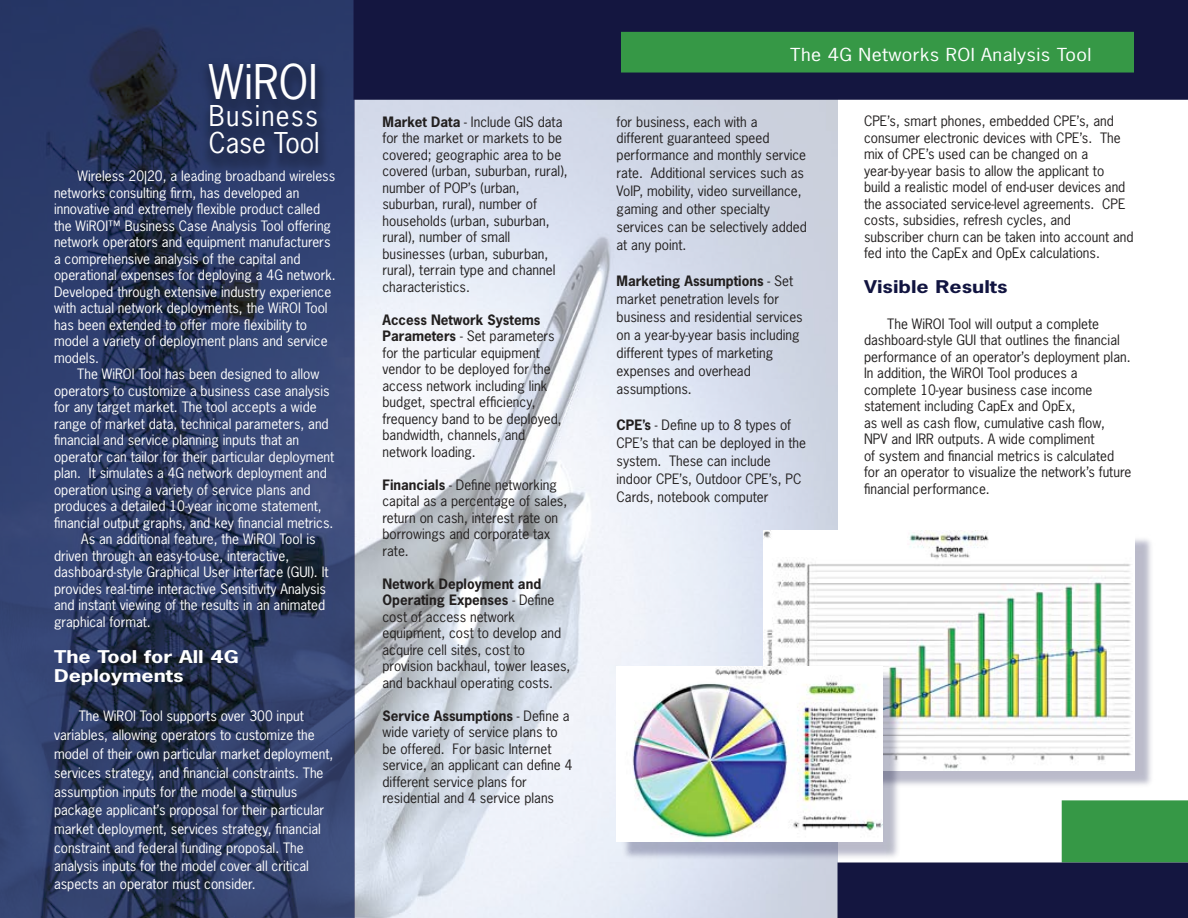
<style>
.page{position:relative;width:1188px;height:918px;background:#fff}
.page>*{position:absolute;margin:0;border:0;box-sizing:border-box;transform-origin:0 0}
.t1{font:45px "News Gothic Std";color:#fff}
.t2{font:27px/27px "News Gothic Std";letter-spacing:.045em;color:#fff}
.t3{font:16.8px "News Gothic Std";letter-spacing:.02em;color:#fff;scale:1.17 1}
.t4{font:700 16.5px/19.5px "News Gothic Std";color:#fff;scale:1.3 1}
.t5{font:700 16.5px "News Gothic Std";color:#111440;scale:1.3 1}
.t6{font:13.5px/16.5px "News Gothic Std";color:#221f1f}
.t7{font:13.5px/18.8px "News Gothic Std";color:#fff}
.s1{font-weight:700}
</style>
<div class="page">
<img style="left:355px;top:100px;width:483px;height:818px">
<div style="left:355px;top:0;width:833px;height:100px;background:#141640"></div>
<div style="left:1062px;top:800px;width:126px;height:62px;background:#369846"></div>
<div style="left:621px;top:32px;width:513px;height:41px;background:#369846"></div>
<div style="left:838px;top:862px;width:350px;height:56px;background:#141640"></div>
<svg style="left:0;top:0;width:355px;height:918px;background:#2d3b65"></svg>
<img style="left:904px;top:539px;width:247px;height:246px">
<img style="left:763px;top:530px;width:372px;height:240px">
<img style="left:620px;top:670px;width:284px;height:192px">
<img style="left:616px;top:666px;width:266px;height:175px">
<div style="left:196px;top:36px;width:137px;height:141px;background:#2a3a6a"></div>
<img style="left:204px;top:46px;width:122px;height:126px">
<p class="t1" style="left:209px;top:53px;width:110px">WiROI</p>
<p class="t2" style="left:209px;top:102px;width:112px">Business<br>Case Tool</p>
<p class="t7" style="left:78px;top:167px;width:259px">Wireless 20|20, a leading broadband wireless</p>
<p class="t7" style="left:54px;top:183px;width:247px">networks consulting firm, has developed an</p>
<p class="t7" style="left:54px;top:200px;width:268px">innovative and extremely flexible product called</p>
<p class="t7" style="left:54px;top:216px;width:279px">the WiROI™ Business Case Analysis Tool offering</p>
<p class="t7" style="left:54px;top:233px;width:278px">network operators and equipment manufacturers</p>
<p class="t7" style="left:54px;top:249px;width:248px">a comprehensive analysis of the capital and</p>
<p class="t7" style="left:54px;top:266px;width:283px">operational expenses for deploying a 4G network.</p>
<p class="t7" style="left:54px;top:282px;width:279px">Developed through extensive industry experience</p>
<p class="t7" style="left:54px;top:299px;width:275px">with actual network deployments, the WiROI Tool</p>
<p class="t7" style="left:54px;top:315px;width:255px">has been extended to offer more flexibility to</p>
<p class="t7" style="left:54px;top:332px;width:275px">model a variety of deployment plans and service</p>
<p class="t7" style="left:54px;top:348px;width:47px">models.</p>
<p class="t7" style="left:77px;top:365px;width:244px">The WiROI Tool has been designed to allow</p>
<p class="t7" style="left:54px;top:381px;width:277px">operators to customize a business case analysis</p>
<p class="t7" style="left:54px;top:398px;width:264px">for any target market. The tool accepts a wide</p>
<p class="t7" style="left:54px;top:414px;width:276px">range of market data, technical parameters, and</p>
<p class="t7" style="left:54px;top:431px;width:247px">financial and service planning inputs that an</p>
<p class="t7" style="left:54px;top:447px;width:282px">operator can tailor for their particular deployment</p>
<p class="t7" style="left:54px;top:464px;width:274px">plan. It simulates a 4G network deployment and</p>
<p class="t7" style="left:54px;top:480px;width:258px">operation using a variety of service plans and</p>
<p class="t7" style="left:54px;top:497px;width:269px">produces a detailed 10-year income statement,</p>
<p class="t7" style="left:54px;top:513px;width:281px">financial output graphs, and key financial metrics.</p>
<p class="t7" style="left:81px;top:530px;width:236px">As an additional feature, the WiROI Tool is</p>
<p class="t7" style="left:54px;top:546px;width:237px">driven through an easy-to-use, interactive,</p>
<p class="t7" style="left:54px;top:563px;width:276px">dashboard-style Graphical User Interface (GUI). It</p>
<p class="t7" style="left:54px;top:579px;width:273px">provides real-time interactive Sensitivity Analysis</p>
<p class="t7" style="left:54px;top:596px;width:273px">and instant viewing of the results in an animated</p>
<p class="t7" style="left:54px;top:612px;width:98px">graphical format.</p>
<p class="t4" style="left:54px;top:647px;width:144px">The Tool for All 4G<br>Deployments</p>
<p class="t7" style="left:54px;top:706px;width:281px;text-indent:25px">The WiROI Tool supports over 300 input variables, allowing operators to customize the model of their own particular market deployment, services strategy, and financial constraints. The assumption inputs for the model a stimulus package applicant’s proposal for their particular market deployment, services strategy, financial constraint and federal funding proposal. The analysis inputs for the model cover all critical aspects an operator must consider.</p>
<p class="t6" style="left:382px;top:113px;width:187px"><span class="s1">Market Data</span> - Include GIS data for the market or markets to be covered; geographic area to be covered (urban, suburban, rural), number of POP’s (urban, suburban, rural), number of households (urban, suburban, rural), number of small businesses (urban, suburban, rural), terrain type and channel characteristics.</p>
<p class="t6" style="left:382px;top:311px;width:181px"><span class="s1">Access Network Systems<br>Parameters</span> - Set parameters for the particular equipment vendor to be deployed for the access network including link budget, spectral efficiency, frequency band to be deployed, bandwidth, channels, and network loading.</p>
<p class="t6" style="left:382px;top:476px;width:186px"><span class="s1">Financials</span> - Define networking capital as a percentage of sales, return on cash, interest rate on borrowings and corporate tax rate.</p>
<p class="t6" style="left:382px;top:575px;width:190px"><span class="s1">Network Deployment and<br>Operating Expenses</span> - Define cost of access network equipment, cost to develop and acquire cell sites, cost to provision backhaul, tower leases, and backhaul operating costs.</p>
<p class="t6" style="left:382px;top:707px;width:192px"><span class="s1">Service Assumptions</span> - Define a wide variety of service plans to be offered. For basic Internet service, an applicant can define 4 different service plans for residential and 4 service plans</p>
<p class="t3" style="left:790px;top:44px;width:259px">The 4G Networks ROI Analysis Tool</p>
<p class="t6" style="left:617px;top:113px;width:191px">for business, each with a different guaranteed speed performance and monthly service</p>
<p class="t6" style="left:617px;top:163px;width:192px;line-height:18px">rate. Additional services such as<br>VoIP, mobility, video surveillance, gaming and other specialty services can be selectively added at any point.</p>
<p class="t6" style="left:617px;top:271px;width:188px;line-height:18px"><span class="s1">Marketing Assumptions</span> - Set market penetration levels for business and residential services on a year-by-year basis including different types of marketing expenses and overhead assumptions.</p>
<p class="t6" style="left:617px;top:415px;width:191px;line-height:18px"><span class="s1">CPE’s</span> - Define up to 8 types of<br>CPE’s that can be deployed in the system. These can include indoor CPE’s, Outdoor CPE’s, PC<br>Cards, notebook computer</p>
<p class="t6" style="left:864px;top:113px;width:271px">CPE’s, smart phones, embedded CPE’s, and consumer electronic devices with CPE’s. The mix of CPE’s used can be changed on a year-by-year basis to allow the applicant to build a realistic model of end-user devices and the associated service-level agreements. CPE costs, subsidies, refresh cycles, and subscriber churn can be taken into account and fed into the CapEx and OpEx calculations.</p>
<p class="t5" style="left:864px;top:276px;width:112px">Visible Results</p>
<p class="t6" style="left:864px;top:316px;width:269px;text-indent:23px">The WiROI Tool will output a complete dashboard-style GUI that outlines the financial performance of an operator’s deployment plan.<br>In addition, the WiROI Tool produces a complete 10-year business case income statement including CapEx and OpEx,<br>as well as cash flow, cumulative cash flow, NPV and IRR outputs. A wide compliment<br>of system and financial metrics is calculated for an operator to visualize the network’s future financial performance.</p>
</div>
